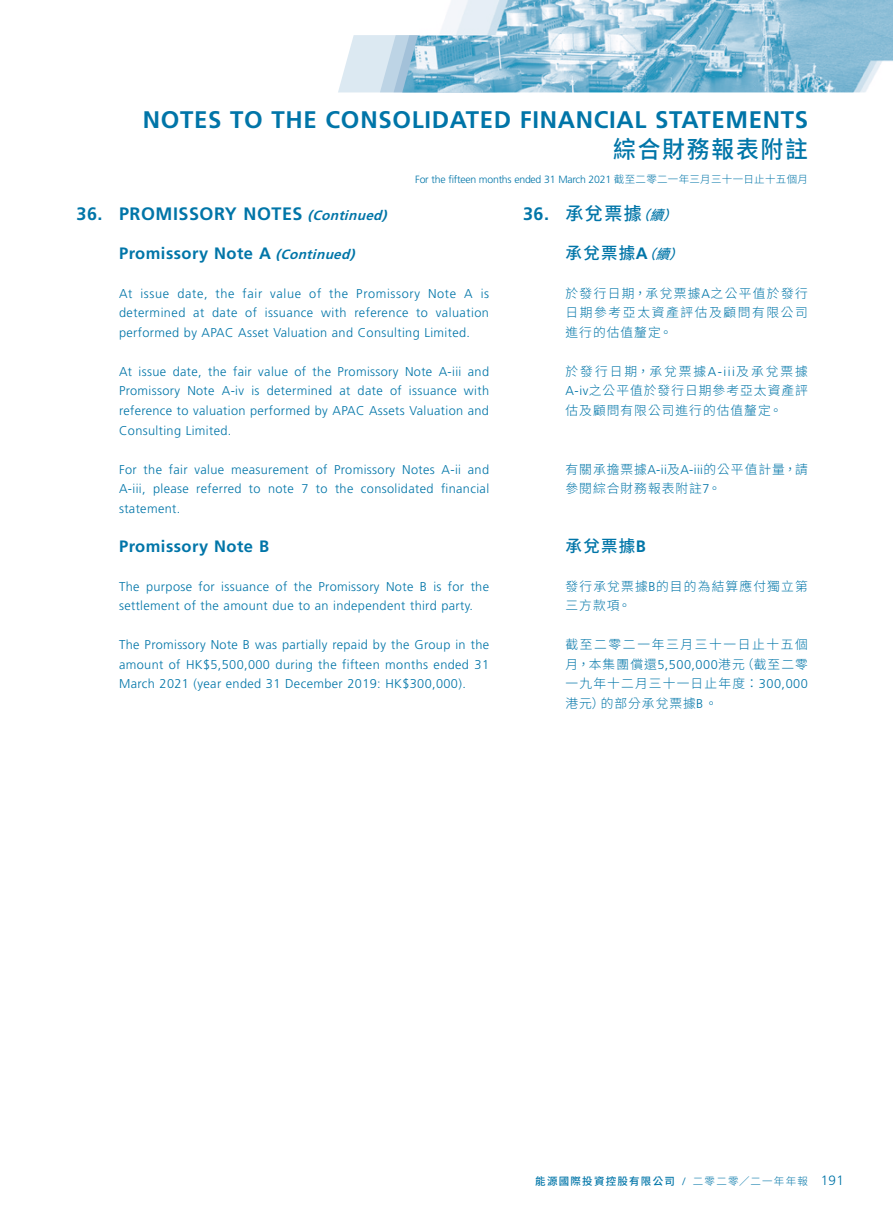
<style>
.page{position:relative;width:893px;height:1212px;background:#fff}
.page>*{position:absolute;margin:0;border:0;box-sizing:border-box;transform-origin:0 0}
.t1{font:700 24px "Frutiger LT Std";letter-spacing:.03em;color:#0075a8}
.t2{font:500 24px "Source Han Sans TC";letter-spacing:.08em;color:#0075a8;scale:.95 1}
.Heading_1{font:700 18px "Frutiger LT Std";letter-spacing:.03em;color:#0075a8}
.C_Heading_1{font:500 18px "Source Han Sans TC";color:#0075a8}
.Heading_2{font:700 16.5px "Frutiger LT Std";letter-spacing:.03em;color:#0075a8}
.C_Heading_2{font:500 16.5px "Source Han Sans TC";letter-spacing:.08em;color:#0075a8}
.Body_Text{font:300 12.75px/19.5px "Frutiger LT Std";letter-spacing:.03em;color:#0075a8;text-align:justify}
.C_Body_Text{font:300 12.75px/19.5px "Source Han Sans TC";letter-spacing:.09em;color:#0075a8;text-align:justify}
.t3{font:300 10.5px "Frutiger LT Std";letter-spacing:-.02em;color:#0075a8}
.t4{font:500 10.5px "Source Han Sans TC";letter-spacing:.12em;color:#0075a8}
.s1{font-family:"Source Han Sans TC"}
.s2{font-style:italic;font-size:13.5px}
.s3{font-family:"Frutiger LT Std";font-weight:700}
.s4{font-family:"Frutiger LT Std"}
.s5{font-family:"Frutiger LT Std";font-weight:300}
.s6{font-weight:300}
.s7{font-family:"Frutiger LT Std";font-weight:300;font-size:13.5px}
</style>
<div class="page">
<svg style="left:338px;top:35px;width:64px;height:57px;background:#d8e6f0"></svg>
<img style="left:402px;top:0;width:491px;height:92px">
<h1 class="t1" style="left:143px;top:106px;width:667px">NOTES TO THE CONSOLIDATED FINANCIAL STATEMENTS</h1>
<h1 class="t2" style="left:613px;top:136px;width:207px">綜合財務報表附註</h1>
<p class="t3" style="left:415px;top:173px;width:394px">For the fifteen months ended 31 March 2021 <span class="s1">截至二零二一年三月三十一日止十五個月</span></p>
<p class="Heading_1" style="left:77px;top:203px;width:316px">36. PROMISSORY NOTES <span class="s2">(Continued)</span></p>
<p class="Heading_2" style="left:119px;top:244px;width:241px">Promissory Note A <span class="s2">(Continued)</span></p>
<p class="Body_Text" style="left:119px;top:284px;width:372px">At issue date, the fair value of the Promissory Note A is determined at date of issuance with reference to valuation performed by APAC Asset Valuation and Consulting Limited.</p>
<p class="Body_Text" style="left:119px;top:362px;width:372px">At issue date, the fair value of the Promissory Note A-iii and Promissory Note A-iv is determined at date of issuance with reference to valuation performed by APAC Assets Valuation and Consulting Limited.</p>
<p class="Body_Text" style="left:119px;top:459px;width:372px">For the fair value measurement of Promissory Notes A-ii and A-iii, please referred to note 7 to the consolidated financial statement.</p>
<p class="Heading_2" style="left:119px;top:536px;width:152px">Promissory Note B</p>
<p class="Body_Text" style="left:119px;top:576px;width:372px">The purpose for issuance of the Promissory Note B is for the settlement of the amount due to an independent third party.</p>
<p class="Body_Text" style="left:119px;top:635px;width:372px">The Promissory Note B was partially repaid by the Group in the amount of HK$5,500,000 during the fifteen months ended 31<br>March 2021 (year ended 31 December 2019: HK$300,000).</p>
<p class="C_Heading_1" style="left:523px;top:203px;width:165px"><span class="s3">36.</span> 承兌票據<span class="s2">（續）</span></p>
<p class="C_Heading_2" style="left:566px;top:244px;width:129px">承兌票據<span class="s3">A</span><span class="s2">（續）</span></p>
<p class="C_Body_Text" style="left:566px;top:284px;width:244px">於發行日期，承兌票據<span class="s4">A</span>之公平值於發行日期參考亞太資產評估及顧問有限公司進行的估值釐定。</p>
<p class="C_Body_Text" style="left:566px;top:362px;width:244px">於發行日期，承兌票據<span class="s4">A-iii</span>及承兌票據<span class="s4">A-iv</span>之公平值於發行日期參考亞太資產評估及顧問有限公司進行的估值釐定。</p>
<p class="C_Body_Text" style="left:566px;top:459px;width:244px">有關承擔票據<span class="s4">A-ii</span>及<span class="s4">A-iii</span>的公平值計量，請參閱綜合財務報表附註<span class="s4">7</span>。</p>
<p class="C_Heading_2" style="left:566px;top:536px;width:82px">承兌票據<span class="s3">B</span></p>
<p class="C_Body_Text" style="left:566px;top:576px;width:244px">發行承兌票據<span class="s4">B</span>的目的為結算應付獨立第三方款項。</p>
<p class="C_Body_Text" style="left:566px;top:635px;width:244px">截至二零二一年三月三十一日止十五個月，本集團償還<span class="s4">5,500,000</span>港元（截至二零一九年十二月三十一日止年度：<span class="s4">300,000</span>港元）的部分承兌票據<span class="s4">B</span> 。</p>
<p class="t4" style="left:535px;top:1175px;width:310px">能源國際投資控股有限公司 <span class="s5">/</span> <span class="s6">二零二零／二一年年報</span> <span class="s7">191</span></p>
</div>
